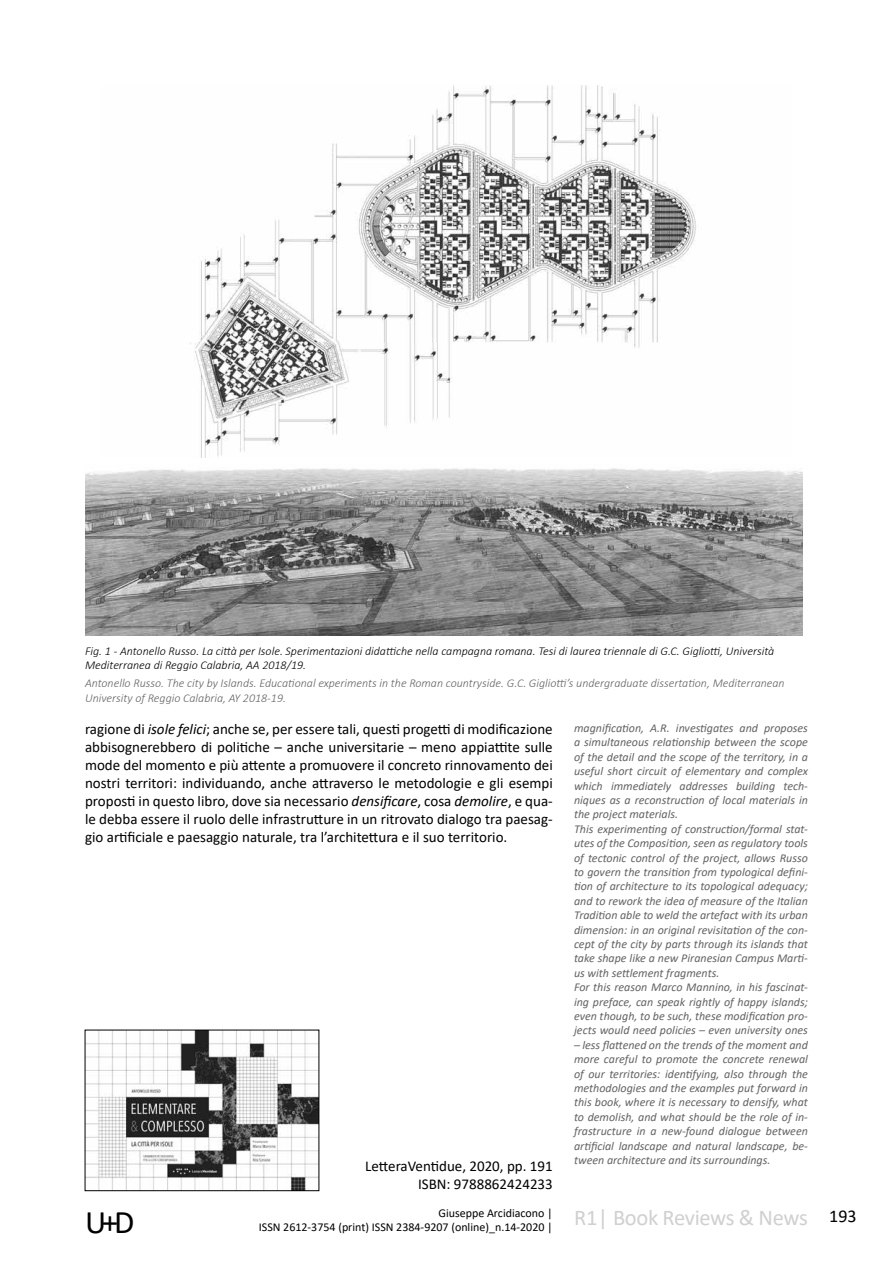
<style>
.page{position:relative;width:893px;height:1263px;background:#fff}
.page>*{position:absolute;margin:0;border:0;box-sizing:border-box;transform-origin:0 0}
.t1{font:33px "Calibri";color:#000}
.t2{font:22.5px "Calibri";letter-spacing:-.015em;color:#d0d0d0}
.t3{font:18px "Calibri";color:#000}
.t4{font:15px/18px "Calibri";color:#000;text-align:justify}
.t5{font:italic 12px/14.4px "Calibri";color:#646363}
.t6{font:italic 300 12px/14.4px "Calibri";color:#000}
.t7{font:italic 300 12px/14.4px "Calibri";color:#646363}
.t8{font:12px/14.4px "Calibri";color:#000;text-align:right}
.s1{font-style:italic}
</style>
<div class="page">
<img style="left:87px;top:1032px;width:230px;height:157px">
<div style="left:85px;top:1030px;width:234px;height:161px;border:1px solid #000"></div>
<img style="left:85px;top:468px;width:718px;height:167px">
<img style="left:189px;top:85px;width:507px;height:373px">
<p class="t6" style="left:85px;top:643px;width:691px">Fig. 1 - Antonello Russo. La città per Isole. Sperimentazioni didattiche nella campagna romana. Tesi di laurea triennale di G.C. Gigliotti, Università<br>Mediterranea di Reggio Calabria, AA 2018/19.</p>
<p class="t7" style="left:85px;top:676px;width:701px">Antonello Russo. The city by Islands. Educational experiments in the Roman countryside. G.C. Gigliotti’s undergraduate dissertation, Mediterranean<br>University of Reggio Calabria, AY 2018-19.</p>
<p class="t4" style="left:85px;top:720px;width:469px">ragione di <span class="s1">isole felici</span>; anche se, per essere tali, questi progetti di modificazione abbisognerebbero di politiche – anche universitarie – meno appiattite sulle mode del momento e più attente a promuovere il concreto rinnovamento dei nostri territori: individuando, anche attraverso le metodologie e gli esempi proposti in questo libro, dove sia necessario <span class="s1">densificare</span>, cosa <span class="s1">demolire</span>, e qua&shy;le debba essere il ruolo delle infrastrutture in un ritrovato dialogo tra paesag&shy;gio artificiale e paesaggio naturale, tra l’architettura e il suo territorio.</p>
<p class="t5" style="left:574px;top:720px;width:235px">magnification, A.R. investigates and proposes a simultaneous relationship between the scope of the detail and the scope of the territory, in a useful short circuit of elementary and complex which immediately addresses building tech&shy;niques as a reconstruction of local materials in the project materials.<br>This experimenting of construction/formal stat&shy;utes of the Composition, seen as regulatory tools of tectonic control of the project, allows Russo to govern the transition from typological defini&shy;tion of architecture to its topological adequacy; and to rework the idea of measure of the Italian Tradition able to weld the artefact with its urban dimension: in an original revisitation of the con&shy;cept of the city by parts through its islands that take shape like a new Piranesian Campus Marti&shy;us with settlement fragments.<br>For this reason Marco Mannino, in his fascinat&shy;ing preface, can speak rightly of happy islands; even though, to be such, these modification pro&shy;jects would need policies – even university ones</p>
<p class="t5" style="left:574px;top:1037px;width:235px;text-align:justify">– less flattened on the trends of the moment and more careful to promote the concrete renewal of our territories: identifying, also through the methodologies and the examples put forward in this book, where it is necessary to densify, what to demolish, and what should be the role of in&shy;frastructure in a new-found dialogue between artificial landscape and natural landscape, be&shy;tween architecture and its surroundings.</p>
<p class="t4" style="left:365px;top:1157px;width:189px;text-align:right">LetteraVentidue, 2020, pp. 191<br>ISBN: 9788862424233</p>
<h1 class="t1" style="left:85px;top:1199px;width:51px">U+D</h1>
<p class="t8" style="left:259px;top:1205px;width:295px">Giuseppe Arcidiacono |<br>ISSN 2612-3754 (print) ISSN 2384-9207 (online)_n.14-2020 |</p>
<h2 class="t2" style="left:574px;top:1202px;width:235px">R1| Book Reviews &amp; News</h2>
<h3 class="t3" style="left:829px;top:1203px;width:29px">193</h3>
</div>
